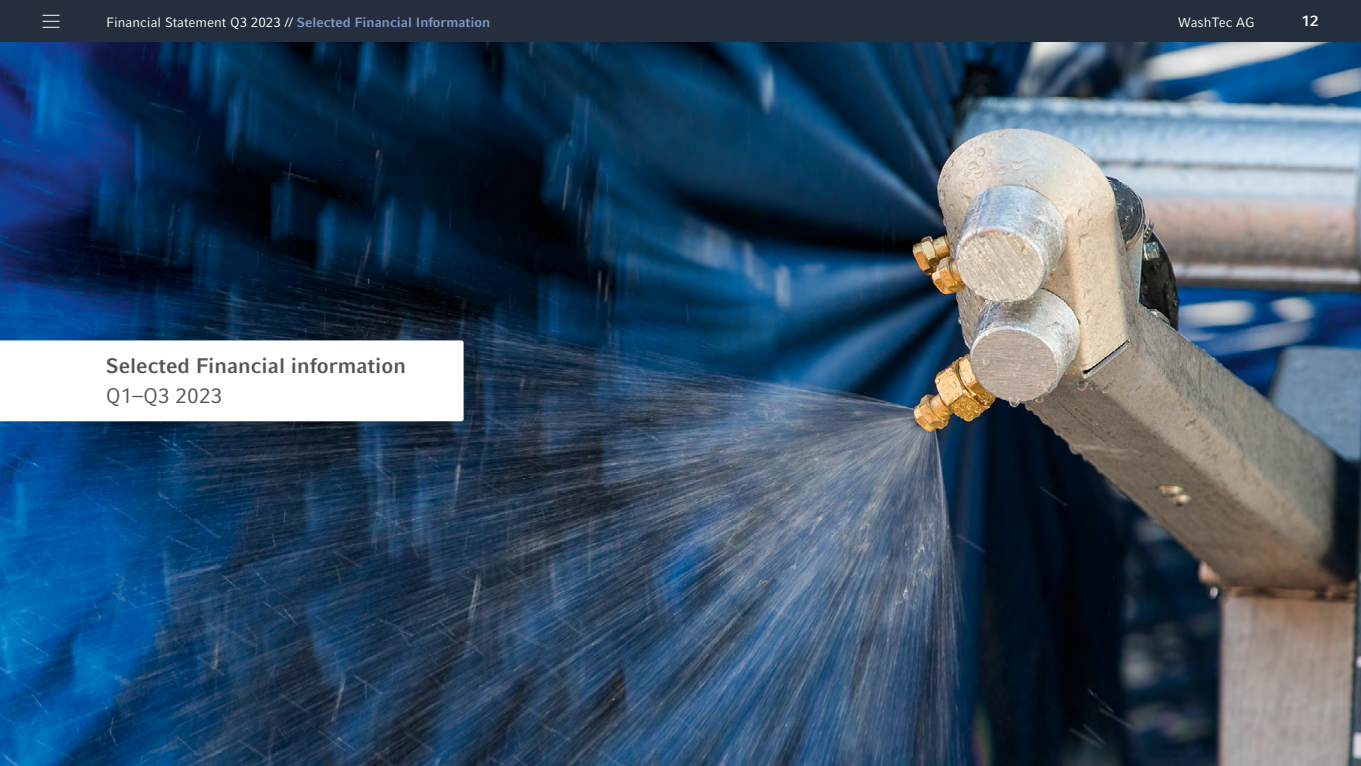
<style>
.page{position:relative;width:1361px;height:766px;background:#fff}
.page>*{position:absolute;margin:0;border:0;box-sizing:border-box;transform-origin:0 0}
.t1{font:700 21px "Compatil Fact LT Pro";color:#565656}
.t2{font:21px "Compatil Fact LT Pro";color:#565656}
.t3{font:700 15px "Compatil Fact LT Pro";color:#fff}
.t4{font:700 13.5px "Compatil Fact LT Pro";color:#829ac7}
.t5{font:13.5px "Compatil Fact LT Pro";color:#fff}
.s1{font-weight:400;color:#fff}
</style>
<div class="page">
<div style="left:0;top:0;width:1361px;height:43px;background:#242e3c"></div>
<svg style="left:43px;top:15px;width:17px;height:13px"></svg>
<img style="left:0;top:43px;width:1361px;height:722px">
<svg style="left:0;top:340px;width:463px;height:81px"></svg>
<p class="t4" style="left:106px;top:14px;width:386px"><span class="s1">Financial Statement Q3 2023 //</span> Selected Financial Information</p>
<p class="t5" style="left:1178px;top:15px;width:78px">WashTec AG</p>
<p class="t3" style="left:1302px;top:12px;width:18px">12</p>
<h1 class="t1" style="left:106px;top:353px;width:302px">Selected Financial information</h1>
<h1 class="t2" style="left:106px;top:383px;width:118px">Q1–Q3 2023</h1>
</div>
